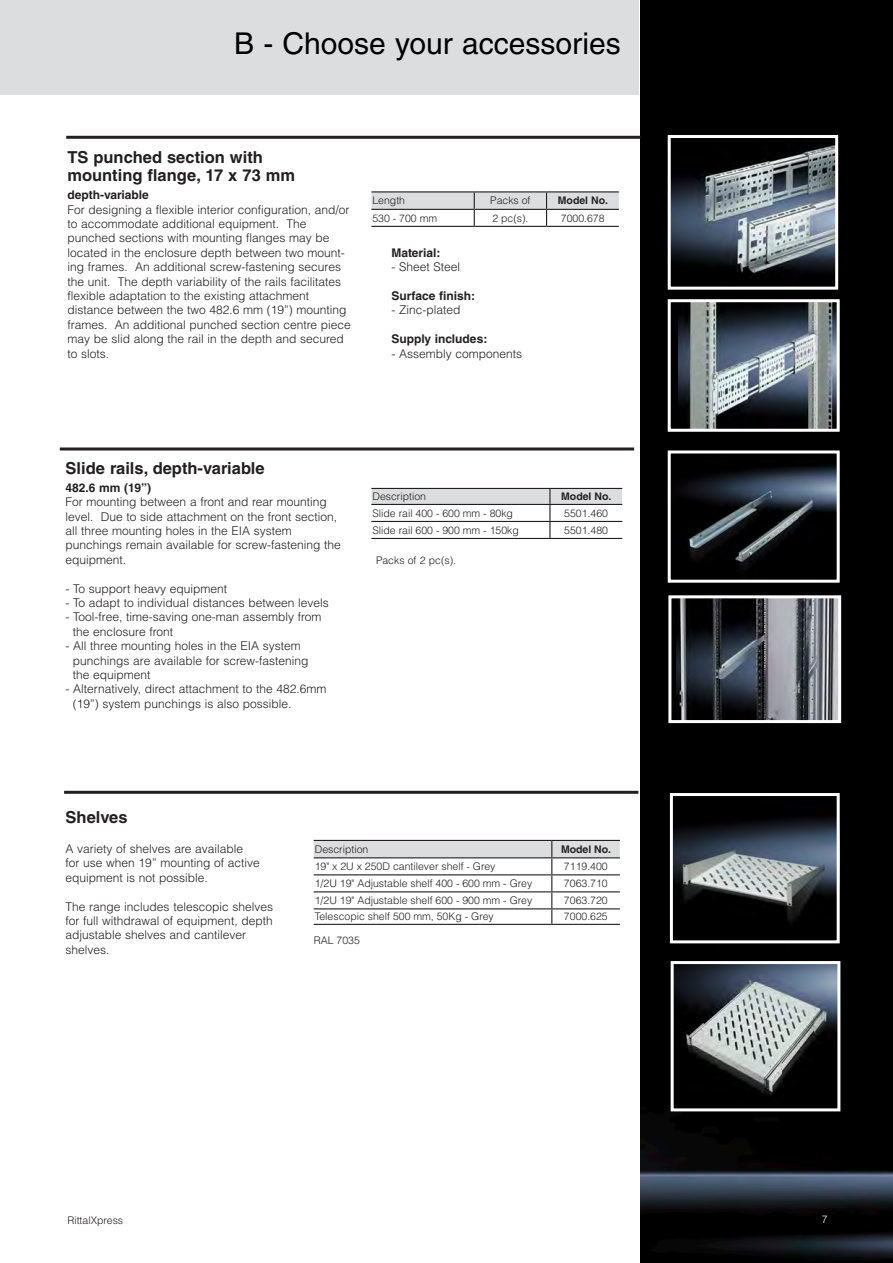
<style>
.page{position:relative;width:893px;height:1263px;background:#fff}
.page>*{position:absolute;margin:0;border:0;box-sizing:border-box;transform-origin:0 0}
.t1{font:30px "Helvetica LT Std";color:#000}
.t2{font:700 16.5px/18px "Helvetica LT Std";color:#231f20}
.t3{font:300 12px/14.4px "Helvetica LT Std";color:#231f20}
.t4{font:700 12px "Helvetica LT Std";color:#231f20}
.t5{font:300 10.5px "Helvetica LT Std";color:#231f20}
.t6{font:700 10.5px "Helvetica LT Std";color:#231f20}
.t7{font:300 10.5px "Helvetica LT Std";color:#fff}
</style>
<div class="page">
<div style="left:0;top:0;width:638px;height:94px;background:#dcdddf"></div>
<div style="left:640px;top:0;width:253px;height:1263px;background:#000001"></div>
<img style="left:640px;top:135px;width:253px;height:1125px">
<hr style="left:64px;top:791px;width:574px;height:3px;background:#231f20">
<hr style="left:60px;top:447px;width:574px;height:3px;background:#231f20">
<hr style="left:66px;top:136px;width:574px;height:3px;background:#231f20">
<svg style="left:314px;top:840px;width:306px;height:84px"></svg>
<hr style="left:314px;top:924px;width:238px;height:1px;background:#231f20">
<hr style="left:552px;top:924px;width:68px;height:1px;background:#231f20">
<hr style="left:371px;top:191px;width:103px;height:1px;background:#231f20">
<hr style="left:474px;top:191px;width:73px;height:1px;background:#231f20">
<hr style="left:547px;top:191px;width:72px;height:1px;background:#231f20">
<svg style="left:371px;top:192px;width:248px;height:34px"></svg>
<hr style="left:371px;top:226px;width:103px;height:1px;background:#231f20">
<hr style="left:474px;top:226px;width:73px;height:1px;background:#231f20">
<hr style="left:547px;top:226px;width:72px;height:1px;background:#231f20">
<svg style="left:371px;top:488px;width:251px;height:50px"></svg>
<hr style="left:371px;top:538px;width:179px;height:1px;background:#231f20">
<hr style="left:550px;top:538px;width:72px;height:1px;background:#231f20">
<img style="left:672px;top:139px;width:162px;height:147px">
<div style="left:668px;top:135px;width:170px;height:155px;border:3px solid #fff"></div>
<img style="left:678px;top:303px;width:158px;height:125px">
<div style="left:668px;top:299px;width:172px;height:133px;border:3px solid #fff"></div>
<img style="left:672px;top:461px;width:164px;height:118px">
<div style="left:668px;top:450px;width:172px;height:133px;border:3px solid #fff"></div>
<img style="left:676px;top:599px;width:161px;height:120px">
<div style="left:668px;top:595px;width:173px;height:128px;border:3px solid #fff"></div>
<img style="left:674px;top:792px;width:166px;height:159px">
<div style="left:670px;top:793px;width:170px;height:150px;border:3px solid #fff"></div>
<img style="left:675px;top:965px;width:161px;height:142px">
<div style="left:671px;top:961px;width:169px;height:150px;border:3px solid #fff"></div>
<h1 class="t1" style="left:234px;top:26px;width:388px">B - Choose your accessories</h1>
<h2 class="t2" style="left:67px;top:148px;width:229px">TS punched section with mounting flange, 17 x 73 mm</h2>
<p class="t4" style="left:67px;top:188px;width:83px">depth-variable</p>
<p class="t3" style="left:67px;top:202px;width:284px">For designing a flexible interior configuration, and/or to accommodate additional equipment. The punched sections with mounting flanges may be located in the enclosure depth between two mount-</p>
<p class="t5" style="left:372px;top:194px;width:34px">Length</p>
<p class="t5" style="left:490px;top:194px;width:42px">Packs of</p>
<p class="t6" style="left:558px;top:194px;width:52px">Model No.</p>
<p class="t5" style="left:372px;top:211px;width:66px">530 - 700 mm</p>
<p class="t5" style="left:492px;top:211px;width:38px">2 pc(s).</p>
<p class="t5" style="left:561px;top:211px;width:45px">7000.678</p>
<p class="t4" style="left:391px;top:245px;width:50px">Material:</p>
<p class="t3" style="left:67px;top:260px;width:275px">ing frames. An additional screw-fastening secures</p>
<p class="t3" style="left:391px;top:260px;width:70px">- Sheet Steel</p>
<p class="t3" style="left:67px;top:274px;width:275px">the unit. The depth variability of the rails facilitates flexible adaptation to the existing attachment</p>
<p class="t4" style="left:391px;top:288px;width:85px">Surface finish:</p>
<p class="t3" style="left:67px;top:303px;width:281px">distance between the two 482.6 mm (19”) mounting</p>
<p class="t3" style="left:391px;top:303px;width:71px">- Zinc-plated</p>
<p class="t3" style="left:67px;top:317px;width:285px">frames. An additional punched section centre piece may be slid along the rail in the depth and secured</p>
<p class="t4" style="left:391px;top:332px;width:97px">Supply includes:</p>
<p class="t3" style="left:67px;top:346px;width:43px">to slots.</p>
<p class="t3" style="left:391px;top:346px;width:132px">- Assembly components</p>
<h2 class="t2" style="left:66px;top:459px;width:201px">Slide rails, depth-variable</h2>
<p class="t4" style="left:66px;top:480px;width:87px">482.6 mm (19”)</p>
<p class="t3" style="left:66px;top:495px;width:277px">For mounting between a front and rear mounting level. Due to side attachment on the front section, all three mounting holes in the EIA system punchings remain available for screw-fastening the equipment.</p>
<p class="t3" style="left:66px;top:581px;width:163px">- To support heavy equipment</p>
<p class="t3" style="left:66px;top:595px;width:265px">- To adapt to individual distances between levels</p>
<p class="t3" style="left:73px;top:610px;width:250px;text-indent:-7px">- Tool-free, time-saving one-man assembly from the enclosure front</p>
<p class="t3" style="left:73px;top:639px;width:237px;text-indent:-7px">- All three mounting holes in the EIA system punchings are available for screw-fastening the equipment</p>
<p class="t3" style="left:73px;top:682px;width:255px;text-indent:-7px">- Alternatively, direct attachment to the 482.6mm (19”) system punchings is also possible.</p>
<p class="t5" style="left:372px;top:490px;width:55px">Description</p>
<p class="t6" style="left:561px;top:490px;width:52px">Model No.</p>
<p class="t5" style="left:372px;top:506px;width:142px">Slide rail 400 - 600 mm - 80kg</p>
<p class="t5" style="left:564px;top:506px;width:45px">5501.460</p>
<p class="t5" style="left:372px;top:523px;width:148px">Slide rail 600 - 900 mm - 150kg</p>
<p class="t5" style="left:564px;top:523px;width:45px">5501.480</p>
<p class="t5" style="left:376px;top:553px;width:82px">Packs of 2 pc(s).</p>
<h2 class="t2" style="left:66px;top:808px;width:64px">Shelves</h2>
<p class="t3" style="left:66px;top:841px;width:196px">A variety of shelves are available for use when 19” mounting of active equipment is not possible.</p>
<p class="t3" style="left:66px;top:899px;width:209px">The range includes telescopic shelves for full withdrawal of equipment, depth adjustable shelves and cantilever shelves.</p>
<p class="t5" style="left:315px;top:843px;width:55px">Description</p>
<p class="t6" style="left:561px;top:843px;width:52px">Model No.</p>
<p class="t5" style="left:315px;top:860px;width:182px">19" x 2U x 250D cantilever shelf - Grey</p>
<p class="t5" style="left:564px;top:860px;width:45px">7119.400</p>
<p class="t5" style="left:315px;top:877px;width:219px">1/2U 19" Adjustable shelf 400 - 600 mm - Grey</p>
<p class="t5" style="left:564px;top:877px;width:45px">7063.710</p>
<p class="t5" style="left:315px;top:894px;width:219px">1/2U 19" Adjustable shelf 600 - 900 mm - Grey</p>
<p class="t5" style="left:564px;top:894px;width:45px">7063.720</p>
<p class="t5" style="left:315px;top:910px;width:180px">Telescopic shelf 500 mm, 50Kg - Grey</p>
<p class="t5" style="left:564px;top:910px;width:45px">7000.625</p>
<p class="t5" style="left:314px;top:934px;width:48px">RAL 7035</p>
<p class="t5" style="left:67px;top:1214px;width:57px">RittalXpress</p>
<p class="t7" style="left:822px;top:1212px;width:7px">7</p>
</div>
